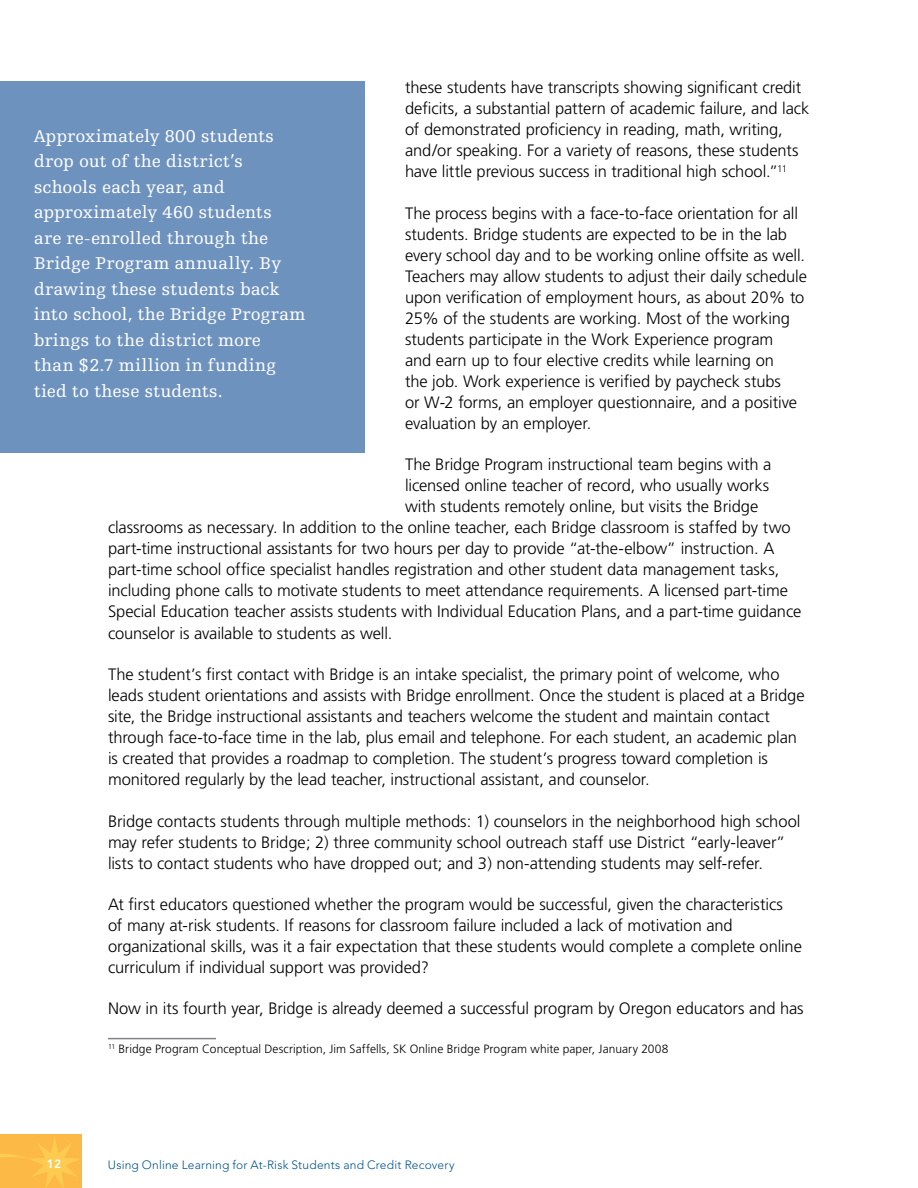
<style>
.page{position:relative;width:918px;height:1188px;background:#fff}
.page>*{position:absolute;margin:0;border:0;box-sizing:border-box;transform-origin:0 0}
.t1{font:18px/25.5px "Egyptienne F";letter-spacing:.005em;color:#fff}
.t2{font:300 16.5px/21px "Frutiger";letter-spacing:-.005em;color:#000}
.t3{font:300 12px "Frutiger";letter-spacing:.005em;color:#000}
.t4{font:300 12px "Avenir";letter-spacing:.015em;color:#00538e}
.t5{font:800 12px "Avenir";color:#fff}
</style>
<div class="page">
<div style="left:0;top:1134px;width:81px;height:54px;background:#fdb945"></div>
<svg style="left:0;top:1138px;width:79px;height:50px"></svg>
<hr style="left:108px;top:1038px;width:108px;height:1px;background:#808285">
<div style="left:0;top:81px;width:364px;height:372px;background:#6e92be"></div>
<p class="t2" style="left:405px;top:77px;width:406px">these students have transcripts showing significant credit deficits, a substantial pattern of academic failure, and lack of demonstrated proficiency in reading, math, writing, and/or speaking. For a variety of reasons, these students have little previous success in traditional high school.”<sup>11</sup></p>
<p class="t2" style="left:405px;top:203px;width:404px">The process begins with a face-to-face orientation for all students. Bridge students are expected to be in the lab every school day and to be working online offsite as well.<br>Teachers may allow students to adjust their daily schedule upon verification of employment hours, as about 20% to 25% of the students are working. Most of the working students participate in the Work Experience program<br>and earn up to four elective credits while learning on<br>the job. Work experience is verified by paycheck stubs<br>or W-2 forms, an employer questionnaire, and a positive evaluation by an employer.</p>
<p class="t2" style="left:405px;top:454px;width:368px">The Bridge Program instructional team begins with a</p>
<p class="t2" style="left:405px;top:475px;width:366px">licensed online teacher of record, who usually works</p>
<p class="t2" style="left:405px;top:496px;width:355px">with students remotely online, but visits the Bridge</p>
<p class="t2" style="left:108px;top:517px;width:684px">classrooms as necessary. In addition to the online teacher, each Bridge classroom is staffed by two</p>
<p class="t2" style="left:108px;top:538px;width:668px">part-time instructional assistants for two hours per day to provide “at-the-elbow” instruction. A</p>
<p class="t2" style="left:108px;top:559px;width:673px">part-time school office specialist handles registration and other student data management tasks,</p>
<p class="t2" style="left:108px;top:580px;width:682px">including phone calls to motivate students to meet attendance requirements. A licensed part-time</p>
<p class="t2" style="left:108px;top:601px;width:695px">Special Education teacher assists students with Individual Education Plans, and a part-time guidance</p>
<p class="t2" style="left:108px;top:623px;width:286px">counselor is available to students as well.</p>
<p class="t2" style="left:108px;top:664px;width:698px">The student’s first contact with Bridge is an intake specialist, the primary point of welcome, who leads student orientations and assists with Bridge enrollment. Once the student is placed at a Bridge site, the Bridge instructional assistants and teachers welcome the student and maintain contact through face-to-face time in the lab, plus email and telephone. For each student, an academic plan is created that provides a roadmap to completion. The student’s progress toward completion is monitored regularly by the lead teacher, instructional assistant, and counselor.</p>
<p class="t2" style="left:108px;top:811px;width:694px">Bridge contacts students through multiple methods: 1) counselors in the neighborhood high school may refer students to Bridge; 2) three community school outreach staff use District “early-leaver” lists to contact students who have dropped out; and 3) non-attending students may self-refer.</p>
<p class="t2" style="left:108px;top:894px;width:696px">At first educators questioned whether the program would be successful, given the characteristics<br>of many at-risk students. If reasons for classroom failure included a lack of motivation and organizational skills, was it a fair expectation that these students would complete a complete online curriculum if individual support was provided?</p>
<p class="t2" style="left:108px;top:998px;width:697px">Now in its fourth year, Bridge is already deemed a successful program by Oregon educators and has</p>
<p class="t3" style="left:108px;top:1042px;width:562px"><sup>11</sup> Bridge Program Conceptual Description, Jim Saffells, SK Online Bridge Program white paper, January 2008</p>
<p class="t1" style="left:34px;top:123px;width:273px">Approximately 800 students drop out of the district’s schools each year, and approximately 460 students<br>are re-enrolled through the<br>Bridge Program annually. By drawing these students back into school, the Bridge Program brings to the district more than $2.7 million in funding tied to these students.</p>
<p class="t5" style="left:47px;top:1157px;width:16px">12</p>
<p class="t4" style="left:108px;top:1158px;width:348px">Using Online Learning for At-Risk Students and Credit Recovery</p>
</div>
